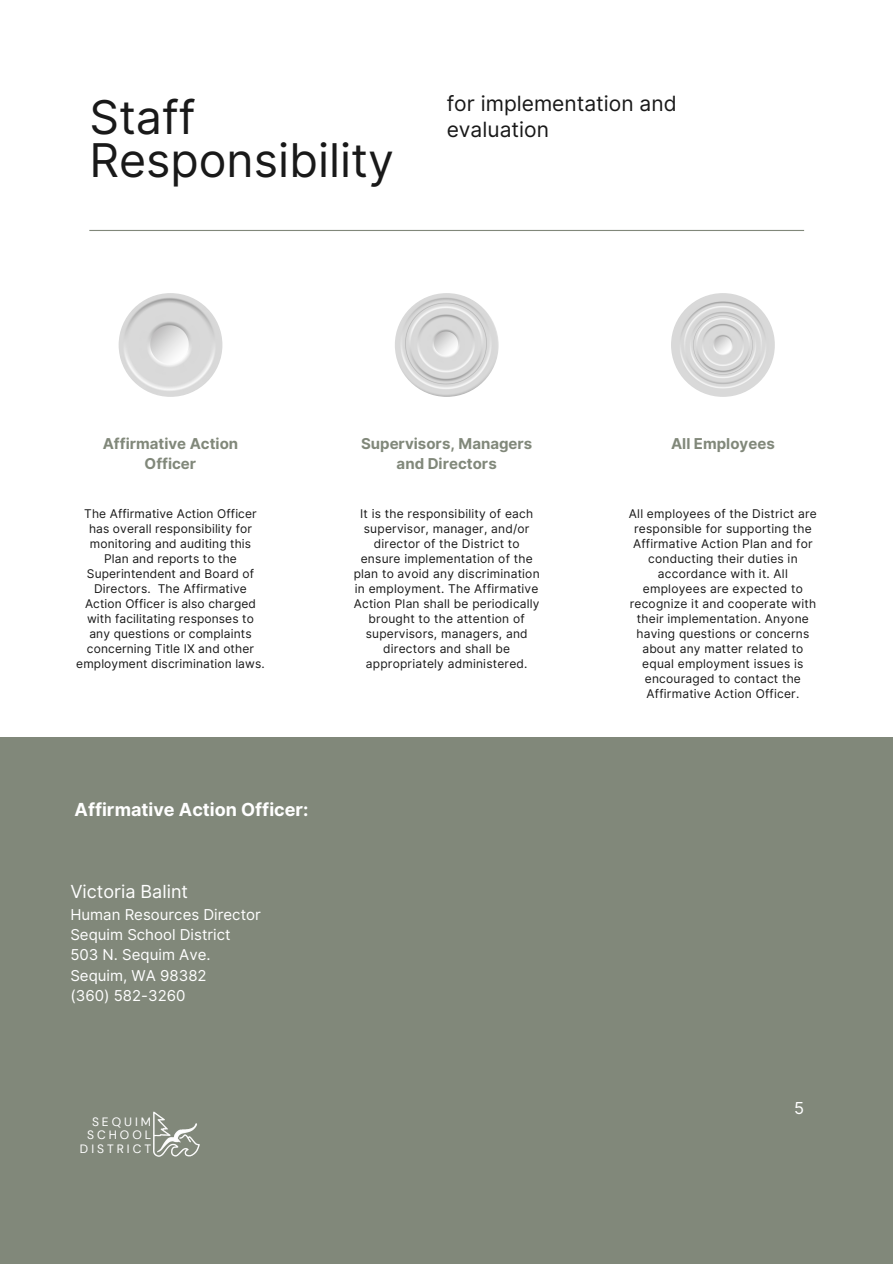
<style>
.page{position:relative;width:893px;height:1264px;background:#fff}
.page>*{position:absolute;margin:0;border:0;box-sizing:border-box;transform-origin:0 0}
.t1{font:46.5px/42.8px "Inter";color:#191919}
.t2{font:21px/25.8px "Inter";color:#191919}
.t3{font:700 18px "Inter";color:#fff}
.t4{font:18px "Inter";color:#fff}
.t5{font:16.5px "Inter";color:#fff}
.t6{font:15px/20.2px "Inter";color:#fff}
.t7{font:700 15px/20.2px "Inter";color:#81887a;text-align:center}
.t8{font:12px/15px "Inter";letter-spacing:.015em;color:#191919;text-align:center}
.t9{font:12px/13.5px "DM Sans";letter-spacing:.245em;color:#fff;text-align:right}
</style>
<div class="page">
<div style="left:0;top:737px;width:892px;height:526px;background:#81887a"></div>
<hr style="left:89px;top:230px;width:715px;height:1px;background:#81887a">
<img style="left:119px;top:293px;width:103px;height:104px;border-radius:50%">
<img style="left:395px;top:293px;width:103px;height:104px;border-radius:50%">
<img style="left:671px;top:293px;width:103px;height:104px;border-radius:50%">
<img style="left:153px;top:1111px;width:47px;height:46px">
<p class="t1" style="left:89px;top:96px;width:306px">Staff<br>Responsibility</p>
<p class="t2" style="left:446px;top:91px;width:231px">for implementation and evaluation</p>
<p class="t7" style="left:103px;top:433px;width:137px">Affirmative Action<br>Officer</p>
<p class="t7" style="left:361px;top:433px;width:173px">Supervisors, Managers and Directors</p>
<p class="t8" style="left:76px;top:506px;width:190px">The Affirmative Action Officer has overall responsibility for monitoring and auditing this<br>Plan and reports to the<br>Superintendent and Board of<br>Directors. The Affirmative<br>Action Officer is also charged with facilitating responses to any questions or complaints concerning Title IX and other employment discrimination laws.</p>
<p class="t8" style="left:354px;top:506px;width:187px">It is the responsibility of each supervisor, manager, and/or director of the District to ensure implementation of the plan to avoid any discrimination in employment. The Affirmative<br>Action Plan shall be periodically brought to the attention of supervisors, managers, and directors and shall be appropriately administered.</p>
<p class="t3" style="left:75px;top:798px;width:235px">Affirmative Action Officer:</p>
<h3 class="t4" style="left:70px;top:881px;width:119px">Victoria Balint</h3>
<p class="t6" style="left:70px;top:904px;width:192px">Human Resources Director<br>Sequim School District<br>503 N. Sequim Ave.<br>Sequim, WA 98382<br>(360) 582-3260</p>
<p class="t9" style="left:80px;top:1114px;width:73px">SEQUIM<br>SCHOOL<br>DISTRICT</p>
<p class="t7" style="left:671px;top:433px;width:105px">All Employees</p>
<p class="t8" style="left:629px;top:506px;width:189px">All employees of the District are responsible for supporting the<br>Affirmative Action Plan and for conducting their duties in accordance with it. All employees are expected to recognize it and cooperate with their implementation. Anyone having questions or concerns about any matter related to equal employment issues is encouraged to contact the<br>Affirmative Action Officer.</p>
<p class="t5" style="left:794px;top:1098px;width:12px">5</p>
</div>
